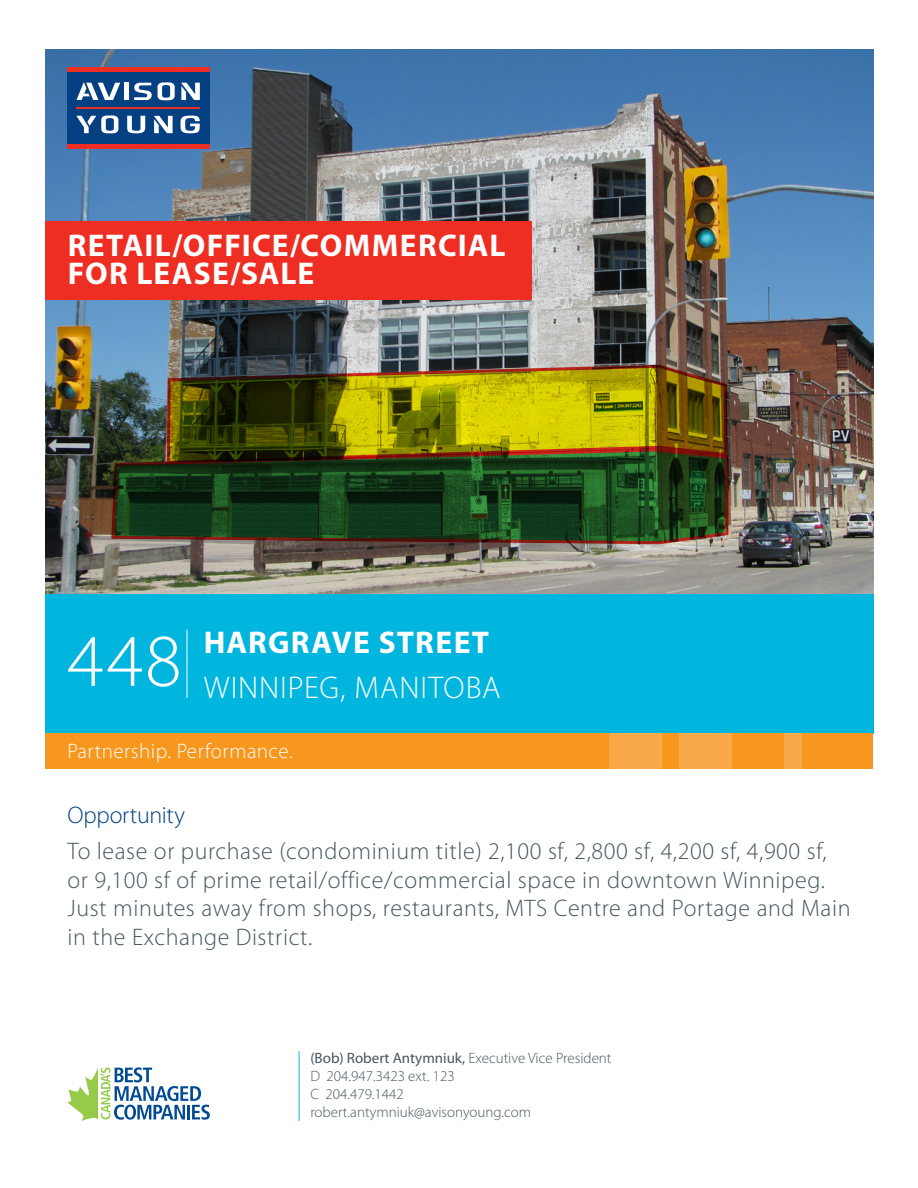
<style>
.page{position:relative;width:918px;height:1188px;background:#fff}
.page>*{position:absolute;margin:0;border:0;box-sizing:border-box;transform-origin:0 0}
.Body_12pt{font:300 75px "Myriad Pro";color:#fff}
.Body_12pt-2{font:700 31.5px/28.5px "Myriad Pro";letter-spacing:.035em;color:#fff}
.Body_12pt-3{font:300 31.5px "Myriad Pro";letter-spacing:.03em;color:#fff}
.t1{font:300 24px/28.8px "Myriad Pro";letter-spacing:.025em;color:#45555f}
.Body_12pt-4{font:300 24px "Myriad Pro";letter-spacing:-.01em;color:#013d7d}
.t2{font:300 21px "Myriad Pro";letter-spacing:.025em;color:#fff}
.t3{font:300 15px "Myriad Pro";color:#45555f}
.s1{font-weight:400}
</style>
<div class="page">
<img style="left:45px;top:50px;width:828px;height:544px">
<div style="left:45px;top:594px;width:828px;height:140px;background:#00b6de"></div>
<div style="left:68px;top:72px;width:142px;height:72px;background:#054082"></div>
<div style="left:124px;top:83px;width:5px;height:17px;background:#fff"></div>
<svg style="left:181px;top:83px;width:19px;height:17px"></svg>
<svg style="left:134px;top:82px;width:41px;height:18px"></svg>
<svg style="left:154px;top:116px;width:19px;height:17px"></svg>
<svg style="left:76px;top:82px;width:44px;height:18px"></svg>
<svg style="left:76px;top:115px;width:43px;height:18px"></svg>
<svg style="left:127px;top:116px;width:18px;height:17px"></svg>
<svg style="left:181px;top:116px;width:19px;height:17px"></svg>
<hr style="left:68px;top:144px;width:142px;height:4px;background:#ee2e22">
<hr style="left:68px;top:68px;width:142px;height:4px;background:#ee2e22">
<hr style="left:76px;top:107px;width:124px;height:2px;background:#ee2e22">
<div style="left:45px;top:734px;width:828px;height:36px;background:#f7971d"></div>
<div style="left:679px;top:734px;width:53px;height:36px;background:#faa94a"></div>
<div style="left:784px;top:734px;width:18px;height:36px;background:#faa94a"></div>
<div style="left:609px;top:734px;width:52px;height:36px;background:#faa94a"></div>
<hr style="left:187px;top:630px;width:1px;height:68px;background:#fff">
<svg style="left:67px;top:1067px;width:143px;height:54px"></svg>
<hr style="left:299px;top:1051px;width:1px;height:70px;background:#00b6de">
<img style="left:165px;top:363px;width:563px;height:84px">
<img style="left:110px;top:447px;width:620px;height:99px">
<div style="left:45px;top:221px;width:487px;height:79px;background:#ee2e22"></div>
<p class="Body_12pt-2" style="left:68px;top:230px;width:439px">RETAIL/OFFICE/COMMERCIAL<br>FOR LEASE/SALE</p>
<p class="Body_12pt" style="left:68px;top:616px;width:116px">448</p>
<p class="Body_12pt-2" style="left:204px;top:627px;width:287px">HARGRAVE STREET</p>
<p class="Body_12pt-3" style="left:204px;top:668px;width:298px">WINNIPEG, MANITOBA</p>
<p class="t2" style="left:68px;top:738px;width:227px">Partnership. Performance.</p>
<p class="Body_12pt-4" style="left:68px;top:801px;width:119px">Opportunity</p>
<p class="t1" style="left:68px;top:836px;width:785px">To lease or purchase (condominium title) 2,100 sf, 2,800 sf, 4,200 sf, 4,900 sf, or 9,100 sf of prime retail/office/commercial space in downtown Winnipeg.<br>Just minutes away from shops, restaurants, MTS Centre and Portage and Main in the Exchange District.</p>
<p class="t3" style="left:310px;top:1049px;width:303px"><span class="s1">(Bob) Robert Antymniuk,</span> Executive Vice President</p>
<p class="t3" style="left:310px;top:1067px;width:146px">D 204.947.3423 ext. 123</p>
<p class="t3" style="left:310px;top:1085px;width:95px">C 204.479.1442</p>
<p class="t3" style="left:310px;top:1103px;width:222px">robert.antymniuk@avisonyoung.com</p>
</div>
